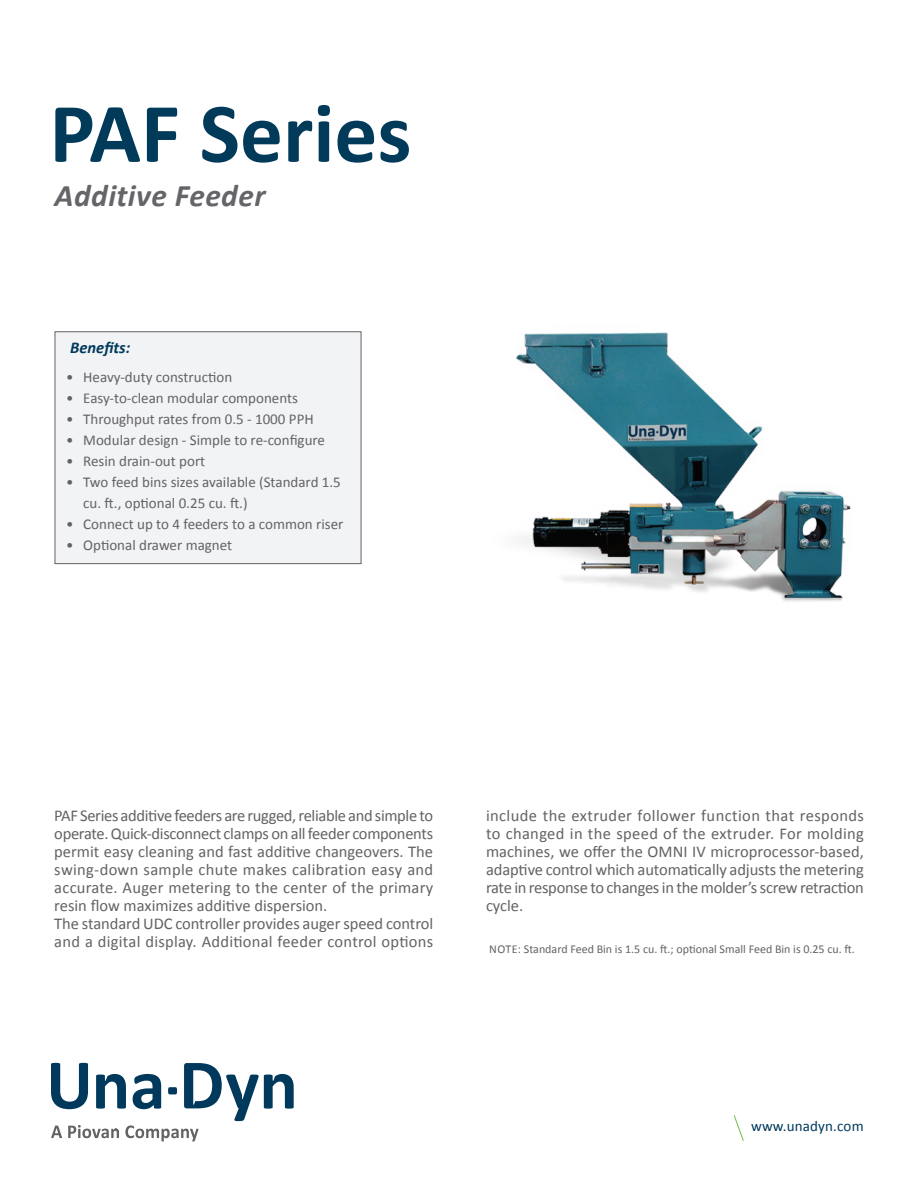
<style>
.page{position:relative;width:918px;height:1188px;background:#fff}
.page>*{position:absolute;margin:0;border:0;box-sizing:border-box;transform-origin:0 0}
.t1{font:700 85.5px "Calibri";color:#023b5a}
.t2{font:italic 700 31.5px "Calibri";letter-spacing:.015em;color:#646569}
.t3{font:16.5px/18px "Calibri";letter-spacing:-.005em;color:#636366}
.t4{font:italic 700 16.5px "Calibri";color:#00395c}
.t5{font:15px/21px "Calibri";color:#636366}
.t6{font:15px "Calibri";letter-spacing:.01em;color:#00395c}
.t7{font:12px "Calibri";color:#636366}
</style>
<div class="page">
<svg style="left:733px;top:1115px;width:11px;height:26px"></svg>
<svg style="left:51px;top:1063px;width:243px;height:79px"></svg>
<div style="left:55px;top:331px;width:306px;height:233px;background:#f2f3f4;border:1px solid #636366"></div>
<img style="left:516px;top:332px;width:335px;height:270px">
<h1 class="t1" style="left:50px;top:79px;width:364px">PAF Series</h1>
<h2 class="t2" style="left:55px;top:176px;width:212px">Additive Feeder</h2>
<p class="t4" style="left:70px;top:337px;width:62px">Benefits:</p>
<p class="t5" style="left:66px;top:366px;width:167px">• Heavy-duty construction</p>
<p class="t5" style="left:66px;top:387px;width:233px">• Easy-to-clean modular components</p>
<p class="t5" style="left:66px;top:408px;width:249px">• Throughput rates from 0.5 - 1000 PPH</p>
<p class="t5" style="left:66px;top:429px;width:260px">• Modular design - Simple to re-configure</p>
<p class="t5" style="left:66px;top:450px;width:141px">• Resin drain-out port</p>
<p class="t5" style="left:83px;top:471px;width:259px;text-indent:-17px">• Two feed bins sizes available (Standard 1.5 cu. ft., optional 0.25 cu. ft.)</p>
<p class="t5" style="left:66px;top:513px;width:279px">• Connect up to 4 feeders to a common riser</p>
<p class="t5" style="left:66px;top:534px;width:167px">• Optional drawer magnet</p>
<p class="t3" style="left:54px;top:807px;width:380px">PAF Series additive feeders are rugged, reliable and simple to operate. Quick-disconnect clamps on all feeder components permit easy cleaning and fast additive changeovers. The swing-down sample chute makes calibration easy and accurate. Auger metering to the center of the primary resin flow maximizes additive dispersion.<br>The standard UDC controller provides auger speed control and a digital display. Additional feeder control options</p>
<p class="t3" style="left:486px;top:807px;width:380px;text-align:justify">include the extruder follower function that responds to changed in the speed of the extruder. For molding machines, we offer the OMNI IV microprocessor-based, adaptive control which automatically adjusts the metering rate in response to changes in the molder’s screw retraction cycle.</p>
<p class="t7" style="left:489px;top:941px;width:367px">NOTE: Standard Feed Bin is 1.5 cu. ft.; optional Small Feed Bin is 0.25 cu. ft.</p>
<p class="t6" style="left:751px;top:1117px;width:114px">www.unadyn.com</p>
</div>
